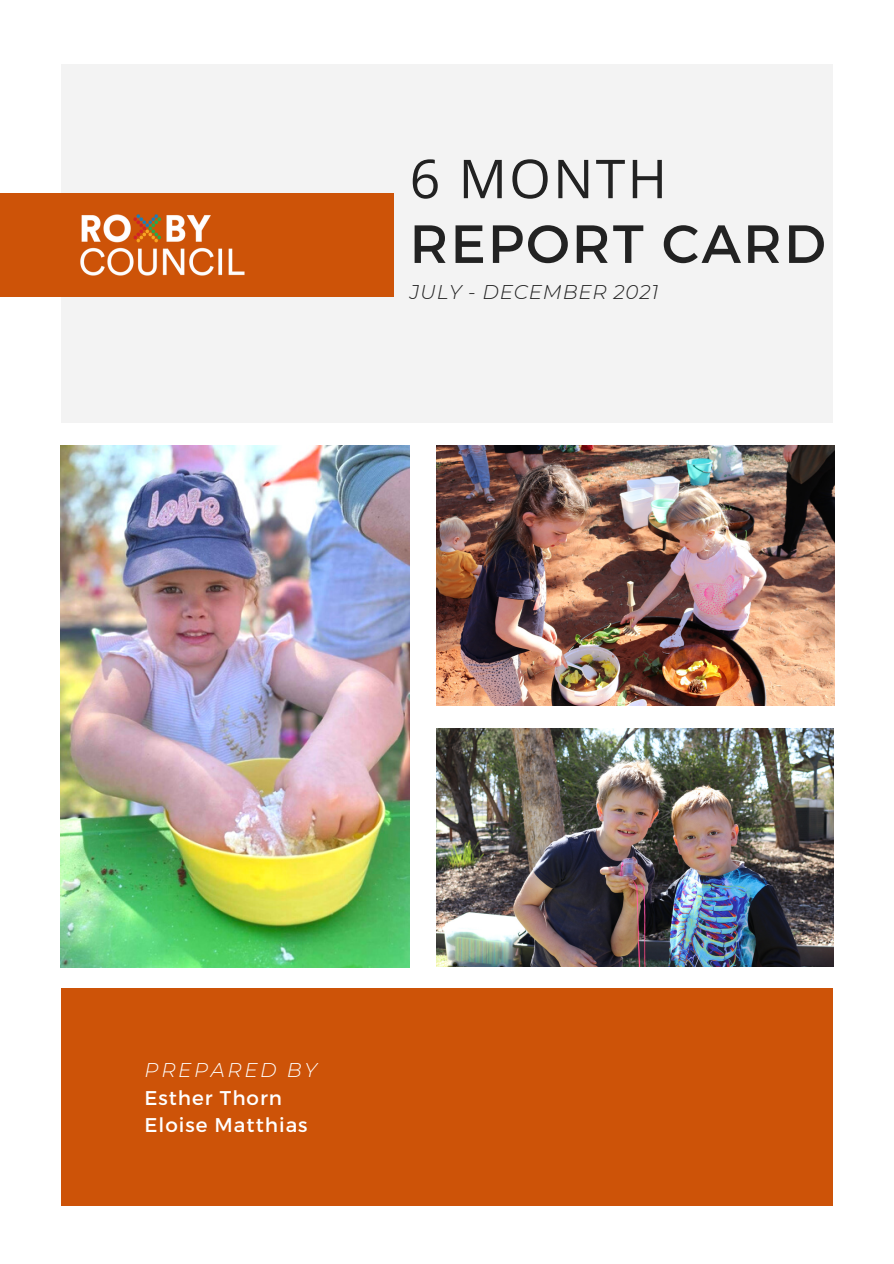
<style>
.page{position:relative;width:894px;height:1264px;background:#fff}
.page>*{position:absolute;margin:0;border:0;box-sizing:border-box;transform-origin:0 0}
.t1{font:53.55px "Montserrat";letter-spacing:.04em;color:#222}
.t2{font:53.55px "Open Sans";letter-spacing:.04em;color:#222}
.t3{font:19.8px "Montserrat";letter-spacing:.05em;color:#fff}
.t4{font:italic 300 19.8px "Montserrat";letter-spacing:.04em;color:#222}
.t5{font:italic 300 19.8px "Montserrat";letter-spacing:.13em;color:#fff}
</style>
<div class="page">
<div style="left:61px;top:988px;width:771px;height:217px;background:#cd5308"></div>
<div style="left:61px;top:64px;width:771px;height:358px;background:#f3f3f3"></div>
<img style="left:436px;top:445px;width:398px;height:260px">
<div style="left:0;top:194px;width:394px;height:102px;background:#cd5308"></div>
<img style="left:80px;top:214px;width:165px;height:62px">
<img style="left:436px;top:728px;width:396px;height:238px">
<img style="left:61px;top:445px;width:348px;height:522px">
<p class="t2" style="left:409px;top:141px;width:259px">6 MONTH</p>
<p class="t1" style="left:409px;top:209px;width:417px">REPORT CARD</p>
<p class="t4" style="left:409px;top:279px;width:250px">JULY - DECEMBER 2021</p>
<p class="t5" style="left:144px;top:1057px;width:174px">PREPARED BY</p>
<p class="t3" style="left:144px;top:1085px;width:139px">Esther Thorn</p>
<p class="t3" style="left:144px;top:1112px;width:164px">Eloise Matthias</p>
</div>
